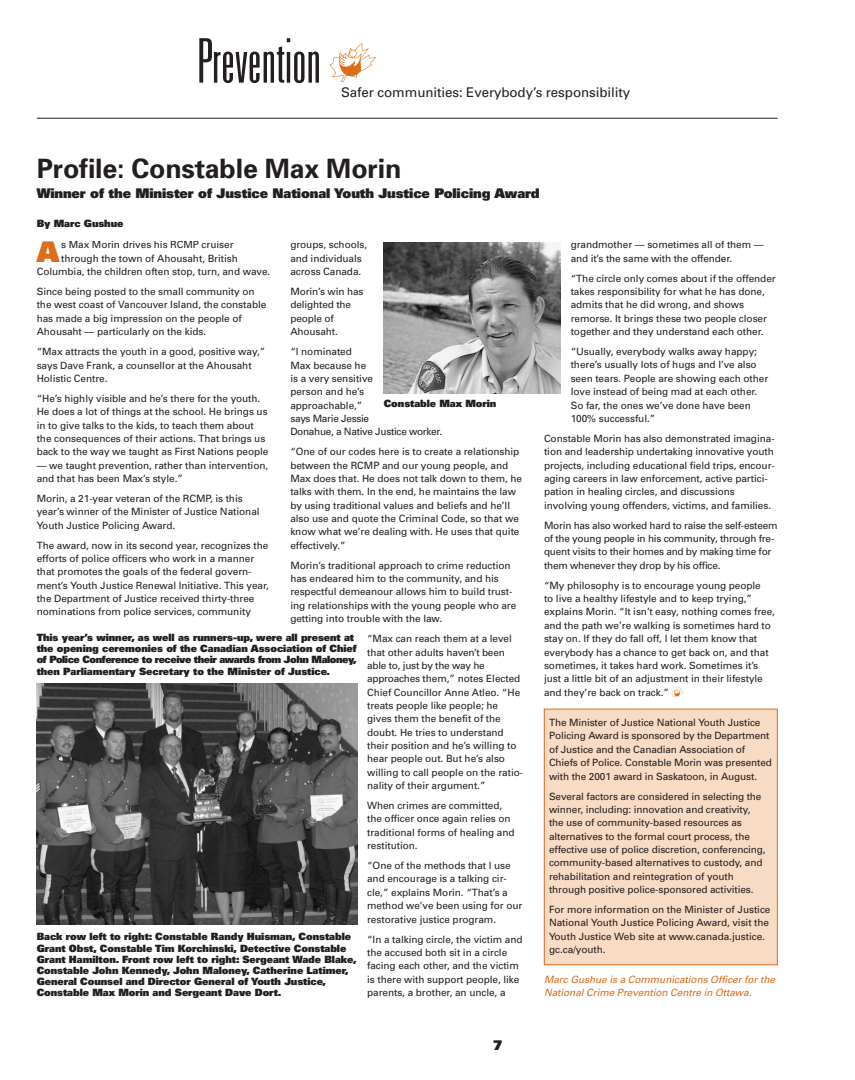
<style>
.page{position:relative;width:855px;height:1080px;background:#fff}
.page>*{position:absolute;margin:0;border:0;box-sizing:border-box;transform-origin:0 0}
.t1{font:66.75px "U49";color:#231f20}
.t2{font:900 28.5px "Univers";color:#db6d1b}
.t3{font:700 26.75px "Univers";letter-spacing:-.005em;color:#231f20}
.t4{font:900 13.38px "Univers";letter-spacing:-.005em;color:#231f20}
.t5{font:13.38px "Univers";letter-spacing:-.005em;color:#231f20}
.t6{font:10px/13.4px "Univers";letter-spacing:-.005em;color:#231f20}
.t7{font:900 10px/11.1px "Univers";letter-spacing:-.005em;color:#231f20}
.t8{font:italic 10px/13.4px "Univers";letter-spacing:-.005em;color:#db6d1b}
</style>
<div class="page">
<hr style="left:37px;top:118px;width:741px;height:1px;background:#231f20">
<img style="left:329px;top:43px;width:47px;height:39px">
<svg style="left:671px;top:687px;width:13px;height:11px"></svg>
<img style="left:384px;top:242px;width:177px;height:151px">
<img style="left:37px;top:684px;width:320px;height:241px">
<div style="left:544px;top:709px;width:233px;height:256px;background:#f8dbc4"></div>
<div style="left:544px;top:709px;width:234px;height:256px;border:1px solid #db6d1b"></div>
<h1 class="t1" style="left:197px;top:38px;width:126px">Prevention</h1>
<h3 class="t5" style="left:341px;top:88px;width:291px">Safer communities: Everybody’s responsibility</h3>
<h3 class="t3" style="left:37px;top:159px;width:366px">Profile: Constable Max Morin</h3>
<h3 class="t4" style="left:37px;top:188px;width:505px">Winner of the Minister of Justice National Youth Justice Policing Award</h3>
<p class="t7" style="left:37px;top:219px;width:88px">By Marc Gushue</p>
<h2 class="t2" style="left:37px;top:241px;width:24px">A</h2>
<p class="t6" style="left:61px;top:239px;width:174px">s Max Morin drives his RCMP cruiser</p>
<p class="t6" style="left:290px;top:239px;width:78px">groups, schools, and individuals across Canada.</p>
<p class="t6" style="left:290px;top:286px;width:75px">Morin’s win has delighted the people of<br>Ahousaht.</p>
<p class="t6" style="left:290px;top:346px;width:153px">“I nominated<br>Max because he<br>is a very sensitive<br>person and he’s<br>approachable,”<br>says Marie Jessie<br>Donahue, a Native Justice worker.</p>
<p class="t6" style="left:290px;top:446px;width:233px">“One of our codes here is to create a relationship between the RCMP and our young people, and Max does that. He does not talk down to them, he talks with them. In the end, he maintains the law by using traditional values and beliefs and he’ll also use and quote the Criminal Code, so that we know what we’re dealing with. He uses that quite effectively.”</p>
<p class="t6" style="left:290px;top:559px;width:227px">Morin’s traditional approach to crime reduction has endeared him to the community, and his respectful demeanour allows him to build trust&shy;ing relationships with the young people who are getting into trouble with the law.</p>
<p class="t6" style="left:367px;top:633px;width:158px">“Max can reach them at a level that other adults haven’t been able to, just by the way he approaches them,” notes Elected<br>Chief Councillor Anne Atleo. “He treats people like people; he gives them the benefit of the doubt. He tries to understand their position and he’s willing to hear people out. But he’s also willing to call people on the ratio&shy;nality of their argument.”</p>
<p class="t6" style="left:367px;top:800px;width:149px">When crimes are committed, the officer once again relies on traditional forms of healing and restitution.</p>
<p class="t6" style="left:367px;top:860px;width:157px">“One of the methods that I use and encourage is a talking cir&shy;cle,” explains Morin. “That’s a method we’ve been using for our restorative justice program.</p>
<p class="t6" style="left:367px;top:933px;width:157px">“In a talking circle, the victim and the accused both sit in a circle facing each other, and the victim is there with support people, like parents, a brother, an uncle, a</p>
<p class="t6" style="left:61px;top:252px;width:178px">through the town of Ahousaht, British</p>
<p class="t6" style="left:37px;top:266px;width:235px">Columbia, the children often stop, turn, and wave.</p>
<p class="t6" style="left:37px;top:286px;width:231px">Since being posted to the small community on the west coast of Vancouver Island, the constable has made a big impression on the people of Ahousaht — particularly on the kids.</p>
<p class="t6" style="left:37px;top:346px;width:230px">“Max attracts the youth in a good, positive way,” says Dave Frank, a counsellor at the Ahousaht<br>Holistic Centre.</p>
<p class="t6" style="left:37px;top:393px;width:233px">“He’s highly visible and he’s there for the youth.<br>He does a lot of things at the school. He brings us in to give talks to the kids, to teach them about the consequences of their actions. That brings us back to the way we taught as First Nations people</p>
<p class="t6" style="left:37px;top:459px;width:233px">— we taught prevention, rather than intervention, and that has been Max’s style.”</p>
<p class="t6" style="left:37px;top:493px;width:224px">Morin, a 21-year veteran of the RCMP, is this year’s winner of the Minister of Justice National<br>Youth Justice Policing Award.</p>
<p class="t6" style="left:37px;top:539px;width:234px">The award, now in its second year, recognizes the efforts of police officers who work in a manner that promotes the goals of the federal govern&shy;ment’s Youth Justice Renewal Initiative. This year, the Department of Justice received thirty-three nominations from police services, community</p>
<p class="t7" style="left:384px;top:399px;width:114px">Constable Max Morin</p>
<p class="t7" style="left:37px;top:633px;width:322px">This year’s winner, as well as runners-up, were all present at the opening ceremonies of the Canadian Association of Chief of Police Conference to receive their awards from John Maloney, then Parliamentary Secretary to the Minister of Justice.</p>
<p class="t7" style="left:37px;top:932px;width:321px">Back row left to right: Constable Randy Huisman, Constable Grant Obst, Constable Tim Korchinski, Detective Constable Grant Hamilton. Front row left to right: Sergeant Wade Blake, Constable John Kennedy, John Maloney, Catherine Latimer, General Counsel and Director General of Youth Justice, Constable Max Morin and Sergeant Dave Dort.</p>
<h3 class="t4" style="left:493px;top:1040px;width:11px">7</h3>
<p class="t6" style="left:571px;top:239px;width:195px">grandmother — sometimes all of them — and it’s the same with the offender.</p>
<p class="t6" style="left:571px;top:272px;width:207px">“The circle only comes about if the offender takes responsibility for what he has done, admits that he did wrong, and shows remorse. It brings these two people closer together and they understand each other.</p>
<p class="t6" style="left:571px;top:346px;width:199px">“Usually, everybody walks away happy; there’s usually lots of hugs and I’ve also seen tears. People are showing each other love instead of being mad at each other.<br>So far, the ones we’ve done have been 100% successful.”</p>
<p class="t6" style="left:544px;top:433px;width:232px">Constable Morin has also demonstrated imagina&shy;tion and leadership undertaking innovative youth projects, including educational field trips, encour&shy;aging careers in law enforcement, active partici&shy;pation in healing circles, and discussions involving young offenders, victims, and families.</p>
<p class="t6" style="left:544px;top:519px;width:235px">Morin has also worked hard to raise the self-esteem of the young people in his community, through fre&shy;quent visits to their homes and by making time for them whenever they drop by his office.</p>
<p class="t6" style="left:544px;top:579px;width:232px">“My philosophy is to encourage young people<br>to live a healthy lifestyle and to keep trying,” explains Morin. “It isn’t easy, nothing comes free, and the path we’re walking is sometimes hard to stay on. If they do fall off, I let them know that everybody has a chance to get back on, and that sometimes, it takes hard work. Sometimes it’s just a little bit of an adjustment in their lifestyle and they’re back on track.”</p>
<p class="t6" style="left:549px;top:717px;width:224px">The Minister of Justice National Youth Justice Policing Award is sponsored by the Department of Justice and the Canadian Association of Chiefs of Police. Constable Morin was presented with the 2001 award in Saskatoon, in August.</p>
<p class="t6" style="left:549px;top:790px;width:218px">Several factors are considered in selecting the winner, including: innovation and creativity, the use of community-based resources as alternatives to the formal court process, the effective use of police discretion, conferencing, community-based alternatives to custody, and rehabilitation and reintegration of youth through positive police-sponsored activities.</p>
<p class="t6" style="left:549px;top:904px;width:223px">For more information on the Minister of Justice National Youth Justice Policing Award, visit the Youth Justice Web site at www.canada.justice. gc.ca/youth.</p>
<p class="t8" style="left:544px;top:973px;width:232px">Marc Gushue is a Communications Officer for the<br>National Crime Prevention Centre in Ottawa.</p>
</div>
